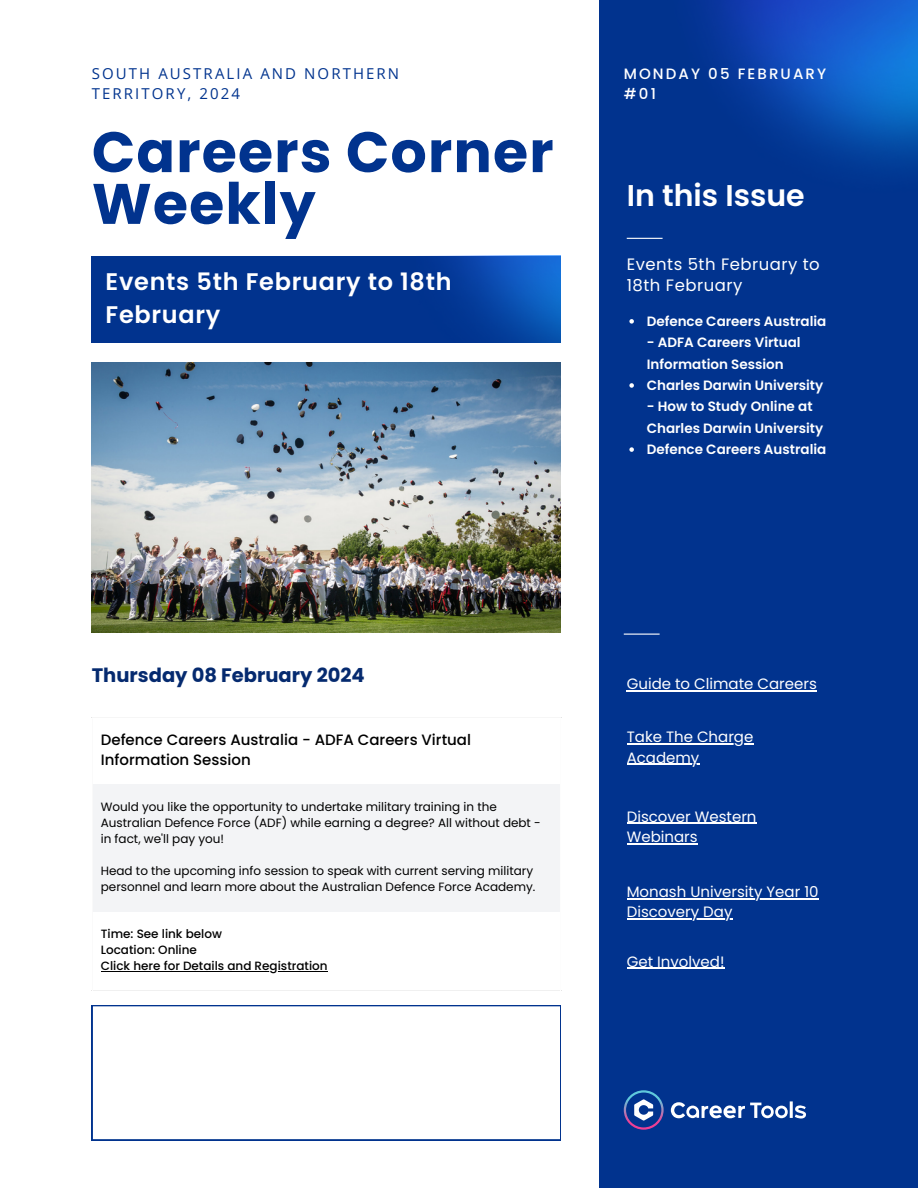
<style>
.page{position:relative;width:918px;height:1188px;background:#fff}
.page>*{position:absolute;margin:0;border:0;box-sizing:border-box;transform-origin:0 0}
.t1{font:700 57px/51.8px "Poppins";letter-spacing:.02em;color:#01338e}
.t2{font:600 30px "Poppins";color:#fff}
.t3{font:600 24px/32.7px "Poppins";letter-spacing:.03em;color:#fff}
.t4{font:700 19.5px "Poppins";color:#052a6f}
.t5{font:16.5px/21.3px "Poppins";letter-spacing:.03em;color:#fff}
.t6{font:15px/20.2px "Poppins";color:#fff}
.t7{font:500 15px/20px "Poppins";color:#000}
.t8{font:15px/20.2px "Open Sans";letter-spacing:.14em;color:#01338e}
.t9{font:500 15px/20.2px "Poppins";letter-spacing:.14em;color:#fff}
.t10{font:600 13.5px/21.3px "Poppins";color:#fff}
.t11{font:12px/16px "Poppins";color:#000}
.t12{font:500 12px "Poppins";color:#000}
</style>
<div class="page">
<div style="left:599px;top:0;width:319px;height:1188px;background:#01338e"></div>
<img style="left:92px;top:363px;width:469px;height:270px">
<div style="left:92px;top:784px;width:469px;height:127px;background:#f3f4f6"></div>
<hr style="left:101px;top:971px;width:227px;height:1px;background:#000">
<hr style="left:92px;top:718px;width:1px;height:272px;background:#fff">
<hr style="left:560px;top:718px;width:1px;height:272px;background:#fff">
<hr style="left:624px;top:634px;width:36px;height:1px;background:#fff">
<hr style="left:627px;top:690px;width:190px;height:1px;background:#fff">
<hr style="left:627px;top:744px;width:126px;height:1px;background:#fff">
<hr style="left:627px;top:764px;width:72px;height:1px;background:#fff">
<hr style="left:627px;top:823px;width:130px;height:1px;background:#fff">
<hr style="left:627px;top:843px;width:71px;height:1px;background:#fff">
<hr style="left:627px;top:898px;width:192px;height:1px;background:#fff">
<hr style="left:627px;top:918px;width:106px;height:1px;background:#fff">
<hr style="left:627px;top:968px;width:97px;height:1px;background:#fff">
<svg style="left:629px;top:319px;width:5px;height:5px"></svg>
<svg style="left:629px;top:383px;width:5px;height:5px"></svg>
<svg style="left:629px;top:447px;width:5px;height:5px"></svg>
<img style="left:626px;top:0;width:292px;height:239px">
<svg style="left:671px;top:1101px;width:135px;height:18px"></svg>
<svg style="left:624px;top:1090px;width:40px;height:40px"></svg>
<div style="left:92px;top:256px;width:469px;height:87px;background:#01338e"></div>
<img style="left:443px;top:256px;width:118px;height:87px">
<svg style="left:92px;top:1005px;width:469px;height:135px"></svg>
<p class="t8" style="left:92px;top:63px;width:309px">SOUTH AUSTRALIA AND NORTHERN<br>TERRITORY, 2024</p>
<p class="t9" style="left:624px;top:64px;width:204px">MONDAY 05 FEBRUARY #01</p>
<p class="t1" style="left:92px;top:126px;width:463px">Careers Corner<br>Weekly</p>
<p class="t3" style="left:106px;top:266px;width:348px">Events 5th February to 18th<br>February</p>
<p class="t2" style="left:627px;top:175px;width:179px">In this Issue</p>
<h2 class="t5" style="left:627px;top:253px;width:195px">Events 5th February to<br>18th February</h2>
<p class="t10" style="left:647px;top:310px;width:181px">Defence Careers Australia</p>
<p class="t10" style="left:647px;top:332px;width:155px">- ADFA Careers Virtual<br>Information Session</p>
<p class="t10" style="left:647px;top:375px;width:178px">Charles Darwin University</p>
<p class="t10" style="left:647px;top:396px;width:178px">- How to Study Online at<br>Charles Darwin University</p>
<p class="t10" style="left:647px;top:439px;width:181px">Defence Careers Australia</p>
<p class="t4" style="left:92px;top:662px;width:275px">Thursday 08 February 2024</p>
<h6 class="t7" style="left:101px;top:730px;width:372px">Defence Careers Australia - ADFA Careers Virtual<br>Information Session</h6>
<h1 class="t11" style="left:101px;top:799px;width:442px">Would you like the opportunity to undertake military training in the<br>Australian Defence Force (ADF) while earning a degree? All without debt - in fact, we'll pay you!</h1>
<p class="t11" style="left:101px;top:863px;width:436px">Head to the upcoming info session to speak with current serving military personnel and learn more about the Australian Defence Force Academy.</p>
<h3 class="t12" style="left:101px;top:925px;width:123px">Time: See link below</h3>
<h4 class="t12" style="left:101px;top:941px;width:98px">Location: Online</h4>
<p class="t12" style="left:101px;top:957px;width:228px">Click here for Details and Registration</p>
<p class="t6" style="left:627px;top:674px;width:192px">Guide to Climate Careers</p>
<p class="t6" style="left:627px;top:727px;width:128px">Take The Charge</p>
<p class="t6" style="left:627px;top:747px;width:74px">Academy</p>
<p class="t6" style="left:627px;top:806px;width:131px">Discover Western<br>Webinars</p>
<p class="t6" style="left:627px;top:882px;width:193px">Monash University Year 10</p>
<p class="t6" style="left:627px;top:902px;width:107px">Discovery Day</p>
<h5 class="t6" style="left:627px;top:951px;width:99px">Get Involved!</h5>
</div>
